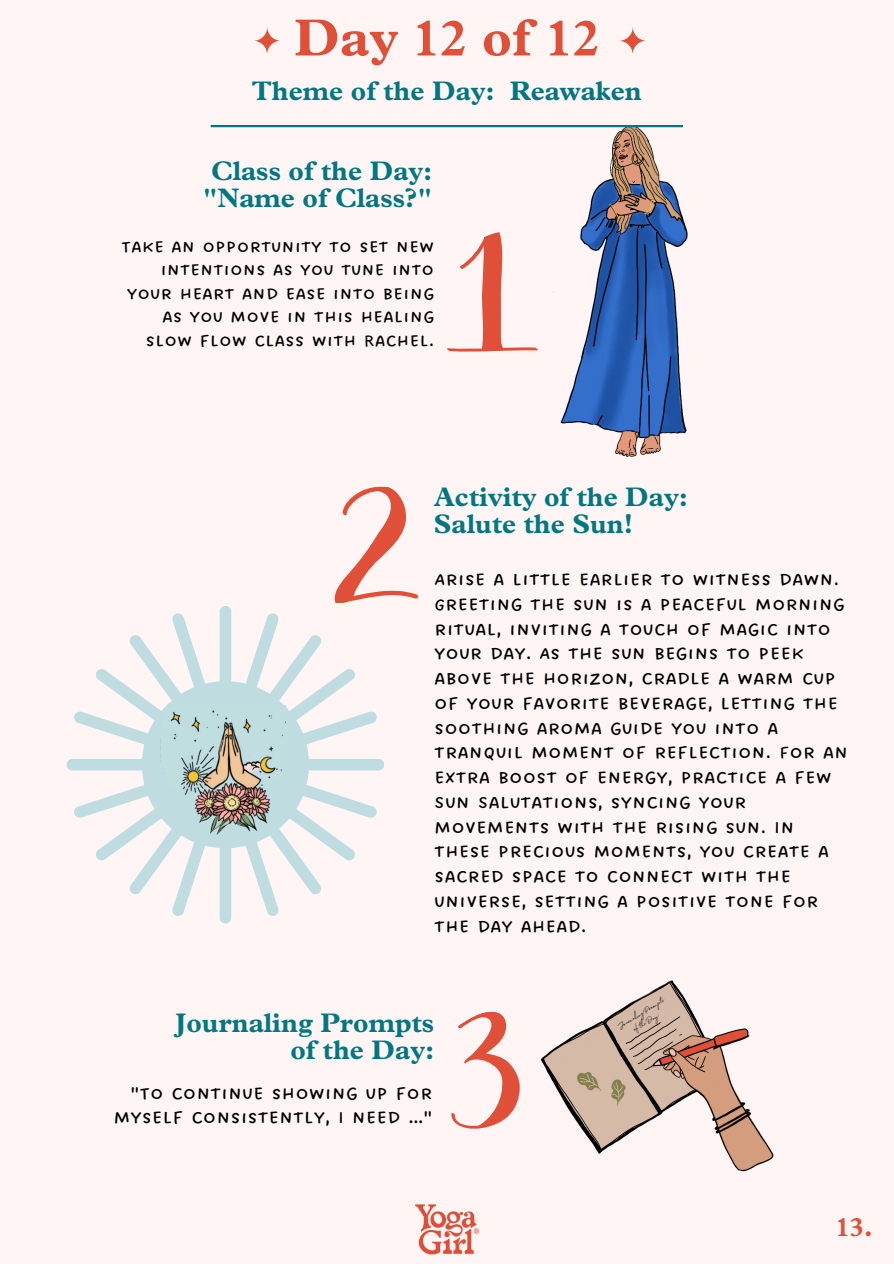
<style>
.page{position:relative;width:894px;height:1264px;background:#fff}
.page>*{position:absolute;margin:0;border:0;box-sizing:border-box;transform-origin:0 0}
.t1{font:700 52.5px "Plantin Std";color:#e04f38}
.t2{font:700 27px/27px "Plantin Std";color:#007681;text-align:center}
.t3{font:700 27px "Plantin Std";color:#e04f38}
.t4{font:25.5px/24.8px "DO All Caps Regular";color:#000}
.t5{font:24px/23.7px "DO All Caps Regular";color:#000;text-align:right}
.t6{font:8.85px "White Oleander";color:#000}
</style>
<div class="page">
<div style="left:0;top:0;width:893px;height:1263px;background:#fff5f4"></div>
<svg style="left:334px;top:487px;width:84px;height:115px"></svg>
<svg style="left:451px;top:1011px;width:68px;height:117px"></svg>
<img style="left:540px;top:980px;width:234px;height:192px">
<svg style="left:610px;top:985px;width:72px;height:57px"></svg>
<img style="left:408px;top:125px;width:280px;height:332px">
<svg style="left:67px;top:606px;width:317px;height:317px"></svg>
<img style="left:160px;top:705px;width:125px;height:143px">
<img style="left:415px;top:1204px;width:65px;height:51px">
<hr style="left:210px;top:125px;width:472px;height:2px;background:#007681">
<svg style="left:254px;top:27px;width:26px;height:27px"></svg>
<svg style="left:619px;top:27px;width:26px;height:27px"></svg>
<p class="t1" style="left:294px;top:19px;width:307px">Day 12 of 12</p>
<p class="t2" style="left:252px;top:81px;width:391px">Theme of the Day: Reawaken</p>
<p class="t2" style="left:203px;top:161px;width:231px">Class of the Day: "Name of Class?"</p>
<p class="t5" style="left:121px;top:234px;width:315px">Take an opportunity to set new intentions as you tune into your heart and ease into being as you move in this healing slow flow class with Rachel.</p>
<h2 class="t2" style="left:433px;top:487px;width:255px;text-align:left">Activity of the Day:<br>Salute the Sun!</h2>
<h4 class="t4" style="left:434px;top:566px;width:415px">Arise a little earlier to witness dawn.<br>Greeting the sun is a peaceful morning ritual, inviting a touch of magic into your day. As the sun begins to peek above the horizon, cradle a warm cup of your favorite beverage, letting the soothing aroma guide you into a tranquil moment of reflection. For an extra boost of energy, practice a few Sun Salutations, syncing your movements with the rising sun. In these precious moments, you create a sacred space to connect with the universe, setting a positive tone for the day ahead.</h4>
<p class="t2" style="left:175px;top:1012px;width:260px;text-align:right">Journaling Prompts of the Day:</p>
<p class="t4" style="left:113px;top:1079px;width:320px;text-align:right">"To continue showing up for myself consistently, I need …"</p>
<p class="t6" style="left:615px;top:1021px;width:54px;rotate:-32deg">Journaling Prompts</p>
<p class="t6" style="left:630px;top:1024px;width:32px;rotate:-32deg">of the Day:</p>
<h2 class="t3" style="left:835px;top:1216px;width:39px">13.</h2>
</div>
